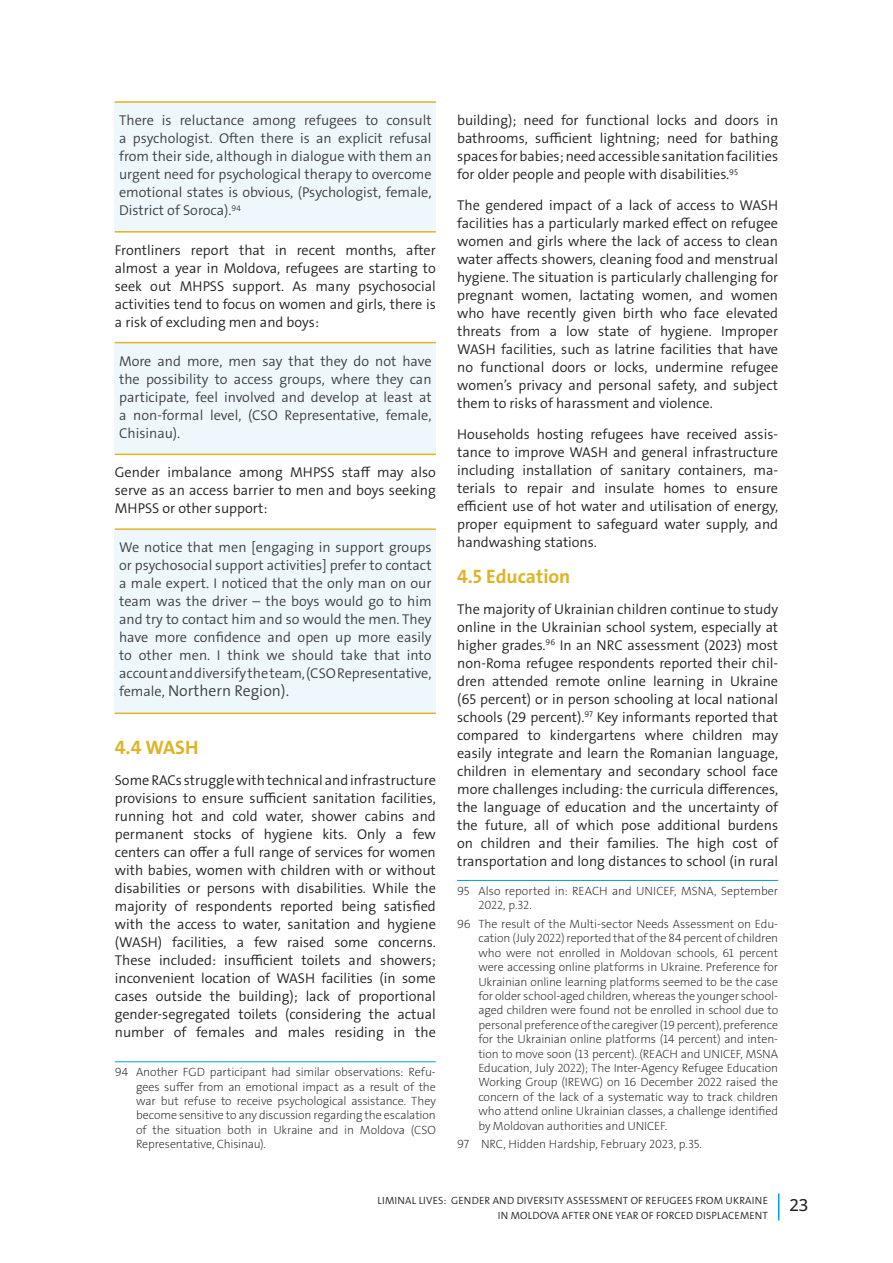
<style>
.page{position:relative;width:893px;height:1263px;background:#fff}
.page>*{position:absolute;margin:0;border:0;box-sizing:border-box;transform-origin:0 0}
.t1{font:700 19.5px "The Sans";color:#ddb428}
.t2{font:500 16.5px "Open Sans";color:#231f20}
.t3{font:300 15.75px "The Sans";color:#3e3e3f}
.t4{font:300 14.25px/18px "The Sans";color:#231f20;text-align:justify}
.t5{font:300 14.25px/18px "The Sans";color:#3e3e3f;text-align:justify}
.t6{font:100 12px/14.4px "The Sans";letter-spacing:-.005em;color:#231f20;text-align:justify}
.t7{font:300 10.5px/15px "The Sans";letter-spacing:.015em;color:#231f20;text-align:right}
.s1{font-size:14.25px}
</style>
<div class="page">
<svg style="left:778px;top:1193px;width:1px;height:27px"></svg>
<div style="left:115px;top:102px;width:321px;height:130px;background:#eef8fc"></div>
<hr style="left:115px;top:231px;width:321px;height:2px;background:#ddb428">
<hr style="left:115px;top:101px;width:321px;height:2px;background:#ddb428">
<div style="left:115px;top:343px;width:321px;height:111px;background:#eef8fc"></div>
<hr style="left:115px;top:454px;width:321px;height:1px;background:#ddb428">
<hr style="left:115px;top:342px;width:321px;height:1px;background:#ddb428">
<div style="left:115px;top:529px;width:321px;height:184px;background:#eef8fc"></div>
<hr style="left:115px;top:712px;width:321px;height:2px;background:#ddb428">
<hr style="left:115px;top:528px;width:321px;height:2px;background:#ddb428">
<hr style="left:115px;top:1061px;width:321px;height:1px;background:#069ddc">
<hr style="left:457px;top:880px;width:321px;height:1px;background:#069ddc">
<p class="t5" style="left:119px;top:112px;width:314px">There is reluctance among refugees to consult a psychologist. Often there is an explicit refusal from their side, although in dialogue with them an urgent need for psychological therapy to overcome emotional states is obvious, (Psychologist, female, District of Soroca).<sup>94</sup></p>
<p class="t4" style="left:115px;top:241px;width:323px">Frontliners report that in recent months, after almost a year in Moldova, refugees are starting to seek out MHPSS support. As many psychosocial activities tend to focus on women and girls, there is a risk of excluding men and boys:</p>
<p class="t5" style="left:119px;top:352px;width:314px">More and more, men say that they do not have the possibility to access groups, where they can participate, feel involved and develop at least at a non-formal level, (CSO Representative, female, Chisinau).</p>
<p class="t4" style="left:115px;top:463px;width:323px">Gender imbalance among MHPSS staff may also serve as an access barrier to men and boys seeking MHPSS or other support:</p>
<p class="t5" style="left:119px;top:539px;width:314px">We notice that men [engaging in support groups or psychosocial support activities] prefer to contact a male expert. I noticed that the only man on our team was the driver – the boys would go to him and try to contact him and so would the men. They have more confidence and open up more easily to other men. I think we should take that into account and diversify the team, (CSO Representative,</p>
<p class="t3" style="left:119px;top:681px;width:172px"><span class="s1">female,</span> Northern Region).</p>
<h1 class="t1" style="left:115px;top:735px;width:85px">4.4 WASH</h1>
<p class="t4" style="left:115px;top:771px;width:323px">Some RACs struggle with technical and infrastructure provisions to ensure sufficient sanitation facilities, running hot and cold water, shower cabins and permanent stocks of hygiene kits. Only a few centers can offer a full range of services for women with babies, women with children with or without disabilities or persons with disabilities. While the majority of respondents reported being satisfied with the access to water, sanitation and hygiene (WASH) facilities, a few raised some concerns.<br>These included: insufficient toilets and showers; inconvenient location of WASH facilities (in some cases outside the building); lack of proportional gender-segregated toilets (considering the actual number of females and males residing in the</p>
<p class="t6" style="left:136px;top:1065px;width:301px;text-indent:-21px">94 Another FGD participant had similar observations: Refu&shy;gees suffer from an emotional impact as a result of the war but refuse to receive psychological assistance. They become sensitive to any discussion regarding the escalation of the situation both in Ukraine and in Moldova (CSO Representative, Chisinau).</p>
<p class="t4" style="left:457px;top:112px;width:323px">building); need for functional locks and doors in bathrooms, sufficient lightning; need for bathing spaces for babies; need accessible sanitation facilities for older people and people with disabilities.<sup>95</sup></p>
<p class="t4" style="left:457px;top:196px;width:323px">The gendered impact of a lack of access to WASH facilities has a particularly marked effect on refugee women and girls where the lack of access to clean water affects showers, cleaning food and menstrual hygiene. The situation is particularly challenging for pregnant women, lactating women, and women who have recently given birth who face elevated threats from a low state of hygiene. Improper WASH facilities, such as latrine facilities that have no functional doors or locks, undermine refugee women’s privacy and personal safety, and subject them to risks of harassment and violence.</p>
<p class="t4" style="left:457px;top:425px;width:323px">Households hosting refugees have received assis&shy;tance to improve WASH and general infrastructure including installation of sanitary containers, ma&shy;terials to repair and insulate homes to ensure efficient use of hot water and utilisation of energy, proper equipment to safeguard water supply, and handwashing stations.</p>
<h1 class="t1" style="left:457px;top:564px;width:115px">4.5 Education</h1>
<p class="t4" style="left:457px;top:600px;width:323px">The majority of Ukrainian children continue to study online in the Ukrainian school system, especially at higher grades.<sup>96</sup> In an NRC assessment (2023) most non-Roma refugee respondents reported their chil&shy;dren attended remote online learning in Ukraine (65 percent) or in person schooling at local national schools (29 percent).<sup>97</sup> Key informants reported that compared to kindergartens where children may easily integrate and learn the Romanian language, children in elementary and secondary school face more challenges including: the curricula differences, the language of education and the uncertainty of the future, all of which pose additional burdens on children and their families. The high cost of transportation and long distances to school (in rural</p>
<p class="t6" style="left:478px;top:884px;width:301px;text-indent:-21px">95 Also reported in: REACH and UNICEF, MSNA, September<br>2022, p.32.</p>
<p class="t6" style="left:478px;top:917px;width:301px;text-indent:-21px">96 The result of the Multi-sector Needs Assessment on Edu&shy;cation (July 2022) reported that of the 84 percent of children who were not enrolled in Moldovan schools, 61 percent were accessing online platforms in Ukraine. Preference for Ukrainian online learning platforms seemed to be the case for older school-aged children, whereas the younger school&shy;aged children were found not be enrolled in school due to personal preference of the caregiver (19 percent), preference for the Ukrainian online platforms (14 percent) and inten&shy;tion to move soon (13 percent). (REACH and UNICEF, MSNA Education, July 2022); The Inter-Agency Refugee Education Working Group (IREWG) on 16 December 2022 raised the concern of the lack of a systematic way to track children who attend online Ukrainian classes, a challenge identified by Moldovan authorities and UNICEF.</p>
<p class="t6" style="left:457px;top:1137px;width:246px">97 NRC, Hidden Hardship, February 2023, p.35.</p>
<p class="t7" style="left:378px;top:1193px;width:392px">LIMINAL LIVES: GENDER AND DIVERSITY ASSESSMENT OF REFUGEES FROM UKRAINE<br>IN MOLDOVA AFTER ONE YEAR OF FORCED DISPLACEMENT</p>
<p class="t2" style="left:789px;top:1194px;width:20px">23</p>
</div>
